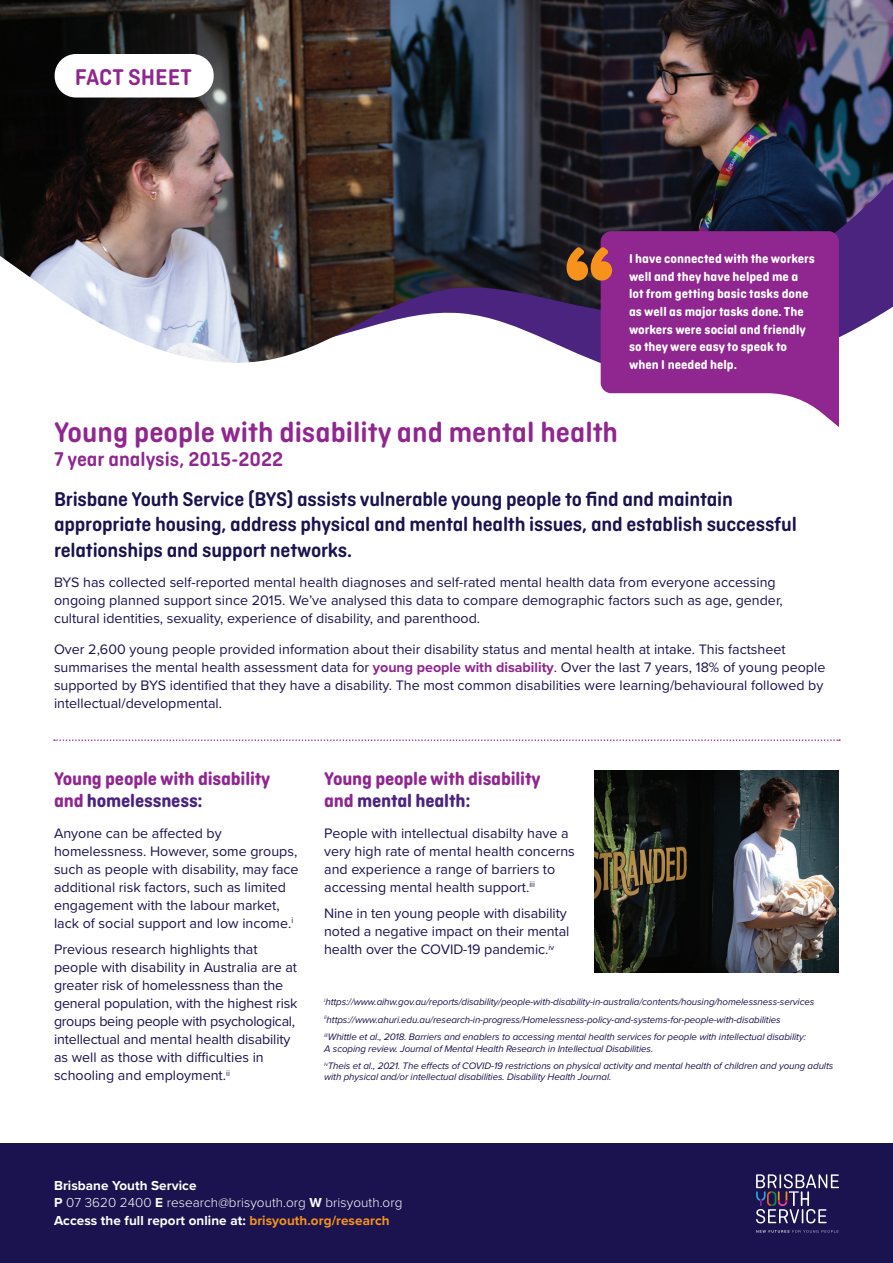
<style>
.page{position:relative;width:893px;height:1263px;background:#fff}
.page>*{position:absolute;margin:0;border:0;box-sizing:border-box;transform-origin:0 0}
.t1{font:600 30px "Ciutadella Rounded";color:#90268f}
.t2{font:600 24px "Ciutadella Rounded";color:#90268f}
.t3{font:600 21px/25.5px "Ciutadella Rounded";letter-spacing:-.01em;color:#1b134f}
.t4{font:600 21px "Ciutadella Rounded";color:#90268f}
.t5{font:700 19.5px/22.5px "Ciutadella Rounded";letter-spacing:-.01em;color:#90268f}
.t6{font:14.25px/18px "Proxima Nova";color:#1b134f}
.t7{font:700 13.5px/17.7px "Ciutadella Rounded";color:#fff}
.t8{font:700 13.5px/17.2px "Proxima Nova";letter-spacing:.005em;color:#fff}
.t9{font:italic 9.75px/17.7px "Proxima Nova";letter-spacing:-.01em;color:#1b134f}
.s1{font-weight:700;color:#90268f}
.s2{color:#4a247f}
.s3{font-weight:300}
.s4{color:#f7931d}
</style>
<div class="page">
<svg style="left:54px;top:739px;width:786px;height:2px"></svg>
<img style="left:0;top:0;width:893px;height:376px">
<div style="left:55px;top:54px;width:159px;height:44px;background:#fff;border-radius:21px"></div>
<svg style="left:601px;top:231px;width:238px;height:196px;fill:#90268f"></svg>
<svg style="left:567px;top:247px;width:45px;height:34px;background:#af6729"></svg>
<img style="left:594px;top:770px;width:245px;height:202px">
<div style="left:0;top:1144px;width:893px;height:119px;background:#1b134f"></div>
<svg style="left:756px;top:1230px;width:82px;height:3px"></svg>
<svg style="left:756px;top:1174px;width:83px;height:49px"></svg>
<h2 class="t2" style="left:75px;top:63px;width:119px">FACT SHEET</h2>
<p class="t7" style="left:629px;top:250px;width:187px">I have connected with the workers well and they have helped me a lot from getting basic tasks done as well as major tasks done. The workers were social and friendly so they were easy to speak to when I needed help.</p>
<h1 class="t1" style="left:54px;top:415px;width:566px">Young people with disability and mental health</h1>
<h3 class="t4" style="left:54px;top:447px;width:231px">7 year analysis, 2015-2022</h3>
<h3 class="t3" style="left:54px;top:486px;width:744px">Brisbane Youth Service (BYS) assists vulnerable young people to find and maintain appropriate housing, address physical and mental health issues, and establish successful relationships and support networks.</h3>
<p class="t6" style="left:54px;top:573px;width:730px">BYS has collected self-reported mental health diagnoses and self-rated mental health data from everyone accessing ongoing planned support since 2015. We’ve analysed this data to compare demographic factors such as age, gender, cultural identities, sexuality, experience of disability, and parenthood.</p>
<p class="t6" style="left:54px;top:640px;width:773px">Over 2,600 young people provided information about their disability status and mental health at intake. This factsheet summarises the mental health assessment data for <span class="s1">young people with disability</span>. Over the last 7 years, 18% of young people supported by BYS identified that they have a disability. The most common disabilities were learning/behavioural followed by intellectual/developmental.</p>
<h3 class="t5" style="left:54px;top:767px;width:218px">Young people with disability and <span class="s2">homelessness:</span></h3>
<p class="t6" style="left:54px;top:823px;width:246px">Anyone can be affected by homelessness. However, some groups, such as people with disability, may face additional risk factors, such as limited engagement with the labour market, lack of social support and low income.<sup>i</sup></p>
<p class="t6" style="left:54px;top:940px;width:245px">Previous research highlights that people with disability in Australia are at greater risk of homelessness than the general population, with the highest risk groups being people with psychological, intellectual and mental health disability as well as those with difficulties in schooling and employment.<sup>ii</sup></p>
<h3 class="t5" style="left:324px;top:767px;width:218px">Young people with disability and <span class="s2">mental health:</span></h3>
<p class="t6" style="left:324px;top:823px;width:252px">People with intellectual disabilty have a very high rate of mental health concerns and experience a range of barriers to accessing mental health support.<sup>iii</sup></p>
<p class="t6" style="left:324px;top:904px;width:247px">Nine in ten young people with disability noted a negative impact on their mental health over the COVID-19 pandemic.<sup>iv</sup></p>
<p class="t9" style="left:324px;top:992px;width:492px"><sup>i</sup>https://www.aihw.gov.au/reports/disability/people-with-disability-in-australia/contents/housing/homelessness-services <sup>ii</sup>https://www.ahuri.edu.au/research-in-progress/Homelessness-policy-and-systems-for-people-with-disabilities <sup>iii</sup>Whittle et al., 2018. Barriers and enablers to accessing mental health services for people with intellectual disability:</p>
<p class="t9" style="left:324px;top:1039px;width:511px">A scoping review. Journal of Mental Health Research in Intellectual Disabilities.<br><sup>iv</sup>Theis et al., 2021. The effects of COVID-19 restrictions on physical activity and mental health of children and young adults</p>
<p class="t9" style="left:324px;top:1068px;width:289px">with physical and/or intellectual disabilities. Disability Health Journal.</p>
<p class="t8" style="left:54px;top:1176px;width:350px">Brisbane Youth Service<br>P <span class="s3">07 3620 2400</span> E <span class="s3">research@brisyouth.org</span> W <span class="s3">brisyouth.org<br></span>Access the full report online at: <span class="s4">brisyouth.org/research</span></p>
</div>
